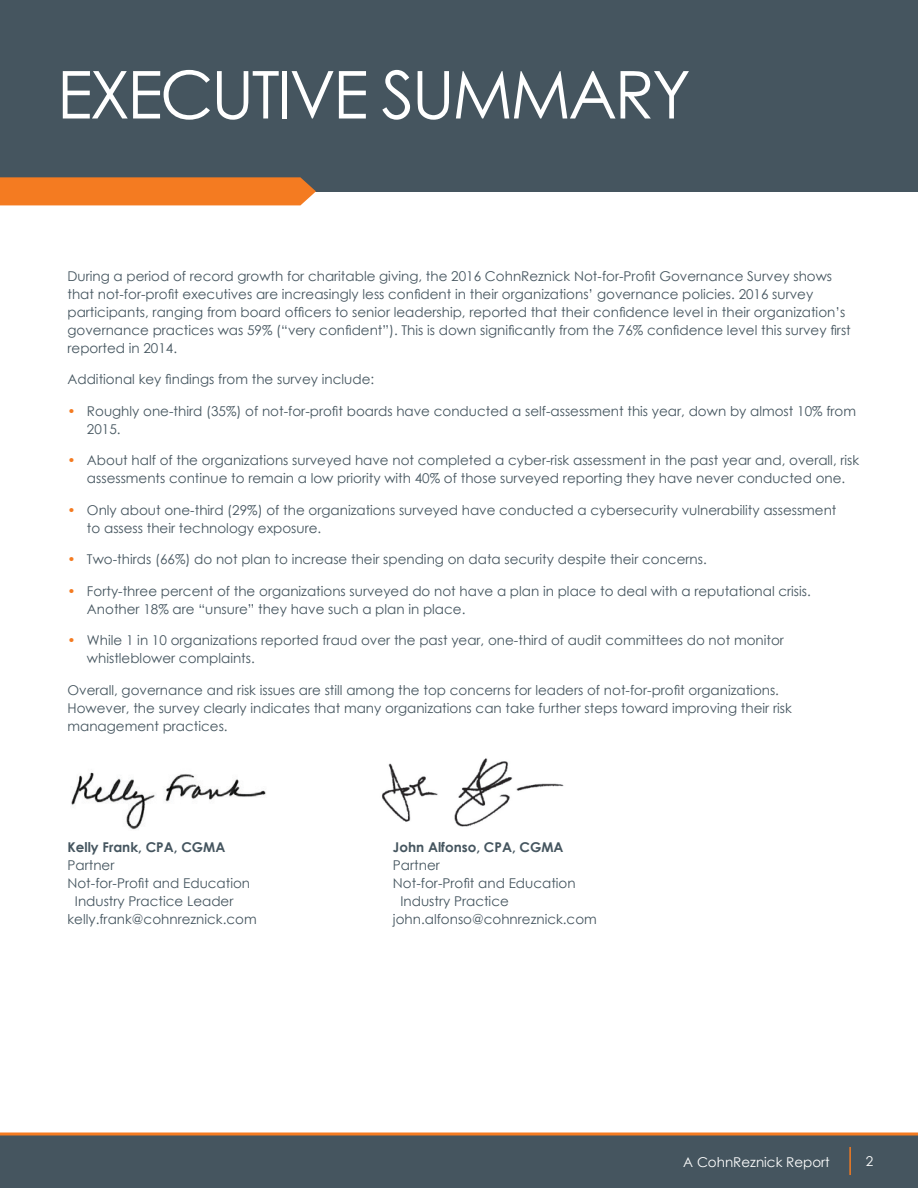
<style>
.page{position:relative;width:918px;height:1188px;background:#fff}
.page>*{position:absolute;margin:0;border:0;box-sizing:border-box;transform-origin:0 0}
.t1{font:66px "Century Gothic";letter-spacing:-.04em;color:#fff}
.t2{font:13.5px/18px "Century Gothic";color:#45555f}
.t3{font:700 13.5px "Century Gothic";color:#45555f}
.t4{font:13.5px "Century Gothic";color:#fff}
.s1{color:#f47b21}
</style>
<div class="page">
<div style="left:0;top:1135px;width:918px;height:53px;background:#45555f"></div>
<svg style="left:0;top:1132px;width:918px;height:4px;background:#df8644"></svg>
<hr style="left:849px;top:1147px;width:2px;height:28px;background:#f47b21">
<img style="left:71px;top:772px;width:195px;height:58px">
<img style="left:381px;top:758px;width:183px;height:69px">
<div style="left:0;top:0;width:918px;height:191px;background:#45555f"></div>
<div style="left:0;top:177px;width:316px;height:28px;background:#f47b21"></div>
<h1 class="t1" style="left:57px;top:49px;width:635px">EXECUTIVE SUMMARY</h1>
<p class="t2" style="left:68px;top:267px;width:785px">During a period of record growth for charitable giving, the 2016 CohnReznick Not-for-Profit Governance Survey shows that not-for-profit executives are increasingly less confident in their organizations’ governance policies. 2016 survey participants, ranging from board officers to senior leadership, reported that their confidence level in their organization’s governance practices was 59% (“very confident”). This is down significantly from the 76% confidence level this survey first reported in 2014.</p>
<p class="t2" style="left:68px;top:370px;width:308px">Additional key findings from the survey include:</p>
<p class="t2" style="left:87px;top:402px;width:771px;text-indent:-19px"><span class="s1">•</span> Roughly one-third (35%) of not-for-profit boards have conducted a self-assessment this year, down by almost 10% from<br>2015.</p>
<p class="t2" style="left:68px;top:451px;width:793px;text-align:center"><span class="s1">•</span> About half of the organizations surveyed have not completed a cyber-risk assessment in the past year and, overall, risk assessments continue to remain a low priority with 40% of those surveyed reporting they have never conducted one.</p>
<p class="t2" style="left:87px;top:501px;width:751px;text-indent:-19px"><span class="s1">•</span> Only about one-third (29%) of the organizations surveyed have conducted a cybersecurity vulnerability assessment to assess their technology exposure.</p>
<p class="t2" style="left:68px;top:550px;width:641px"><span class="s1">•</span> Two-thirds (66%) do not plan to increase their spending on data security despite their concerns.</p>
<p class="t2" style="left:87px;top:582px;width:725px;text-indent:-19px"><span class="s1">•</span> Forty-three percent of the organizations surveyed do not have a plan in place to deal with a reputational crisis.<br>Another 18% are “unsure” they have such a plan in place.</p>
<p class="t2" style="left:87px;top:631px;width:698px;text-indent:-19px"><span class="s1">•</span> While 1 in 10 organizations reported fraud over the past year, one-third of audit committees do not monitor whistleblower complaints.</p>
<p class="t2" style="left:68px;top:681px;width:726px">Overall, governance and risk issues are still among the top concerns for leaders of not-for-profit organizations.<br>However, the survey clearly indicates that many organizations can take further steps toward improving their risk management practices.</p>
<p class="t3" style="left:67px;top:837px;width:159px">Kelly Frank, CPA, CGMA</p>
<p class="t3" style="left:393px;top:837px;width:172px">John Alfonso, CPA, CGMA</p>
<p class="t2" style="left:67px;top:856px;width:48px">Partner</p>
<p class="t2" style="left:393px;top:856px;width:48px">Partner</p>
<p class="t2" style="left:67px;top:874px;width:184px">Not-for-Profit and Education</p>
<p class="t2" style="left:393px;top:874px;width:184px">Not-for-Profit and Education</p>
<p class="t2" style="left:75px;top:892px;width:160px">Industry Practice Leader</p>
<p class="t2" style="left:400px;top:892px;width:110px">Industry Practice</p>
<p class="t2" style="left:67px;top:910px;width:191px">kelly.frank@cohnreznick.com</p>
<p class="t2" style="left:393px;top:910px;width:205px">john.alfonso@cohnreznick.com</p>
<p class="t4" style="left:866px;top:1151px;width:9px">2</p>
<p class="t4" style="left:683px;top:1152px;width:148px">A CohnReznick Report</p>
<p class="t4" style="left:864px;top:1152px;width:9px">3</p>
</div>
